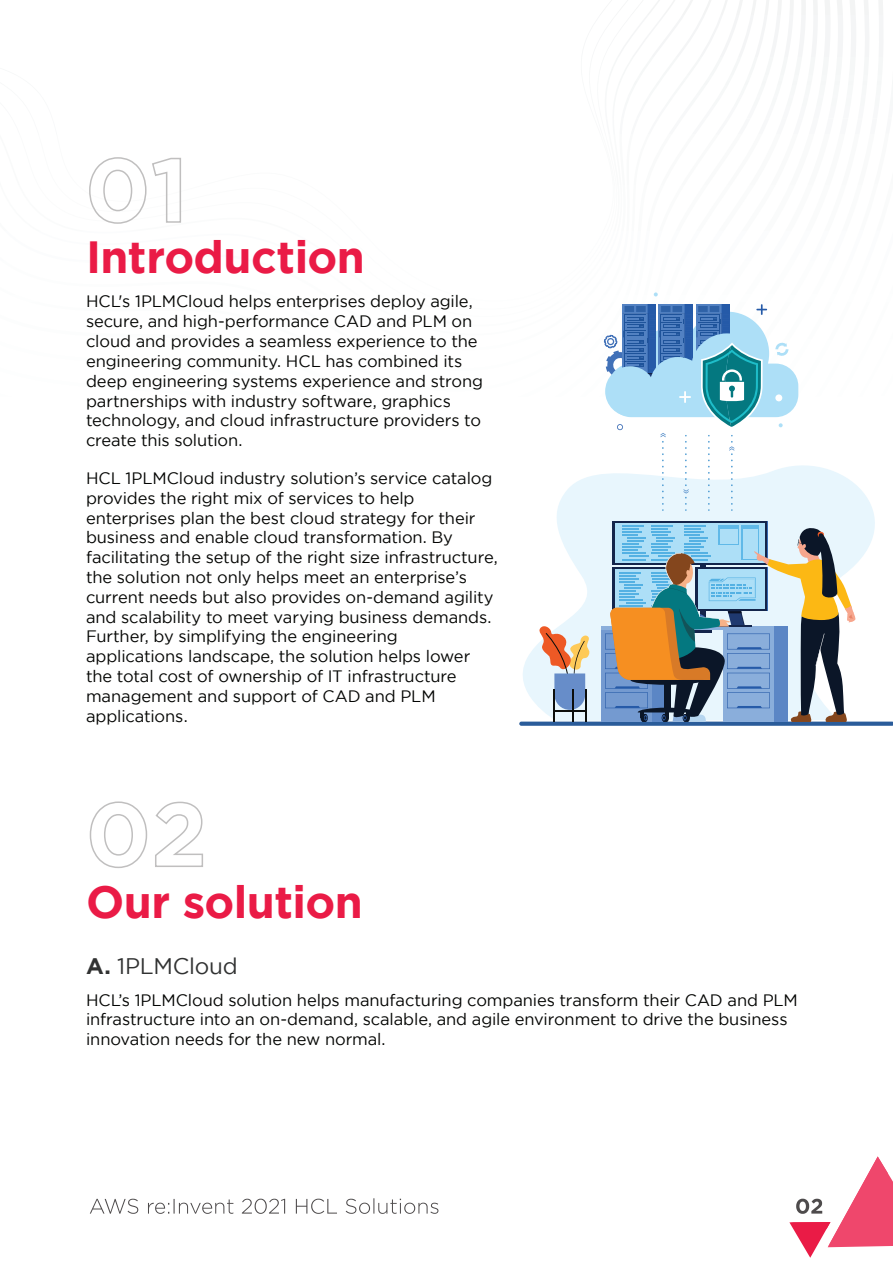
<style>
.page{position:relative;width:893px;height:1263px;background:#fff}
.page>*{position:absolute;margin:0;border:0;box-sizing:border-box;transform-origin:0 0}
.t1{font:700 45px "Gotham";letter-spacing:-.01em;color:#ea1b46}
.t2{font:22.5px "Gotham";letter-spacing:-.01em;color:#313232}
.t3{font:16.5px/19.8px "Gotham";letter-spacing:-.005em;color:#040503}
.s1{font-weight:700}
</style>
<div class="page">
<svg style="left:789px;top:1156px;width:104px;height:102px"></svg>
<svg style="left:89px;top:157px;width:93px;height:67px"></svg>
<svg style="left:89px;top:801px;width:59px;height:67px"></svg>
<svg style="left:155px;top:801px;width:48px;height:66px"></svg>
<div style="left:609px;top:364px;width:189px;height:53px;background:#addff7;border-radius:23px"></div>
<svg style="left:775px;top:342px;width:13px;height:14px"></svg>
<div style="left:775px;top:394px;width:7px;height:7px;background:#fff;border-radius:50%"></div>
<svg style="left:779px;top:423px;width:4px;height:4px"></svg>
<svg style="left:654px;top:292px;width:4px;height:4px"></svg>
<svg style="left:557px;top:465px;width:318px;height:60px;fill:#e8f6fd"></svg>
<div style="left:613px;top:521px;width:154px;height:43px;background:#13254b"></div>
<div style="left:615px;top:523px;width:150px;height:39px;background:#addff7"></div>
<hr style="left:767px;top:521px;width:1px;height:43px;background:#3769b3">
<svg style="left:519px;top:525px;width:374px;height:201px"></svg>
<svg style="left:604px;top:304px;width:163px;height:207px"></svg>
<img style="left:90px;top:1198px;width:348px;height:16px">
<h1 class="t1" style="left:86px;top:231px;width:280px">Introduction</h1>
<p class="t3" style="left:86px;top:291px;width:398px">HCL's 1PLMCloud helps enterprises deploy agile, secure, and high-performance CAD and PLM on cloud and provides a seamless experience to the engineering community. HCL has combined its deep engineering systems experience and strong partnerships with industry software, graphics technology, and cloud infrastructure providers to create this solution.</p>
<p class="t3" style="left:86px;top:468px;width:413px">HCL 1PLMCloud industry solution’s service catalog provides the right mix of services to help enterprises plan the best cloud strategy for their business and enable cloud transformation. By facilitating the setup of the right size infrastructure, the solution not only helps meet an enterprise’s current needs but also provides on-demand agility and scalability to meet varying business demands.<br>Further, by simplifying the engineering applications landscape, the solution helps lower the total cost of ownership of IT infrastructure management and support of CAD and PLM applications.</p>
<h1 class="t1" style="left:86px;top:875px;width:278px">Our solution</h1>
<h2 class="t2" style="left:86px;top:953px;width:153px"><span class="s1">A.</span> 1PLMCloud</h2>
<p class="t3" style="left:86px;top:989px;width:713px">HCL’s 1PLMCloud solution helps manufacturing companies transform their CAD and PLM infrastructure into an on-demand, scalable, and agile environment to drive the business innovation needs for the new normal.</p>
</div>
